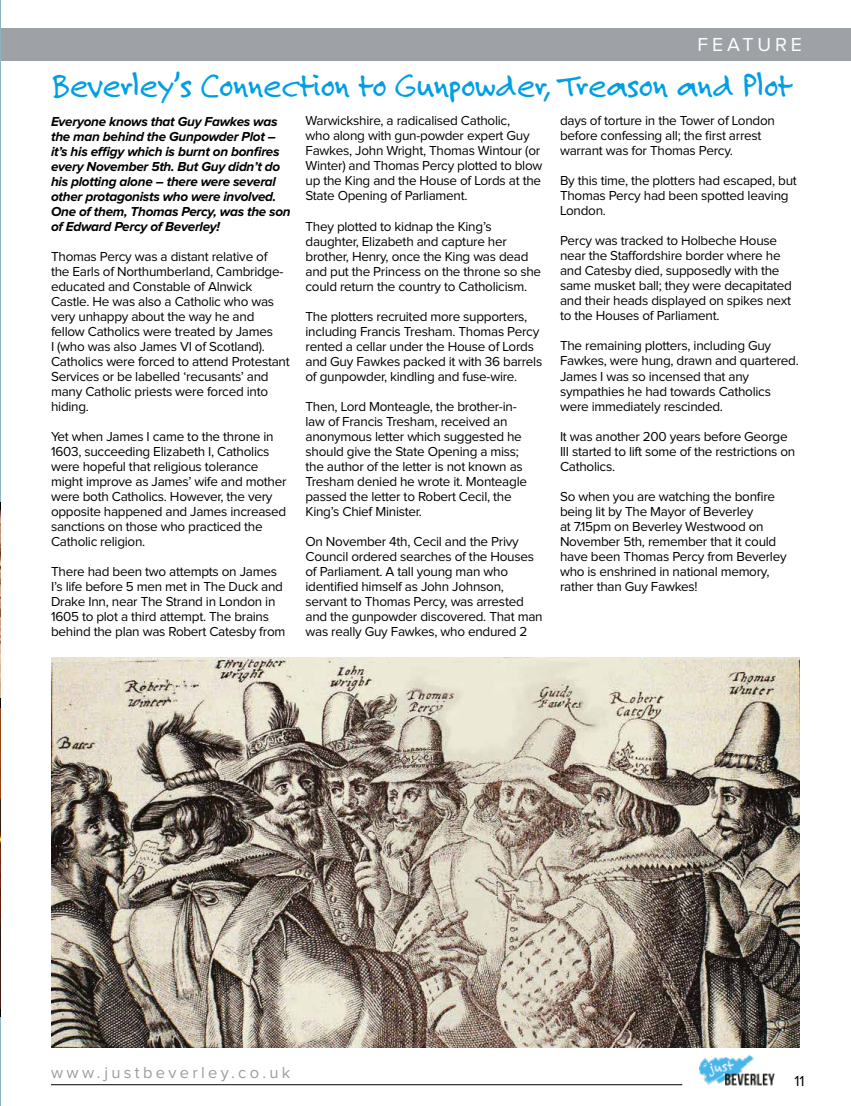
<style>
.page{position:relative;width:851px;height:1106px;background:#fff}
.page>*{position:absolute;margin:0;border:0;box-sizing:border-box;transform-origin:0 0}
.t1{font:36px "Felt Tip Roman";letter-spacing:-.02em;color:#009fe3}
.t2{font:19.5px "Proxima Nova";letter-spacing:.2em;color:#fff}
.t3{font:16.5px "Proxima Nova";letter-spacing:.2em;color:#9d9d9c}
.t4{font:15px "Proxima Nova";color:#000}
.t5{font:13.5px/15px "Proxima Nova";letter-spacing:-.02em;color:#000}
.t6{font:italic 700 13.5px/15px "Proxima Nova";letter-spacing:-.02em;color:#000}
</style>
<div class="page">
<div style="left:0;top:28px;width:850px;height:33px;background:#9ea1a6"></div>
<hr style="left:51px;top:1084px;width:631px;height:1px;background:#000">
<img style="left:699px;top:1055px;width:76px;height:31px">
<img style="left:51px;top:657px;width:748px;height:390px">
<hr style="left:0;top:0;width:1px;height:1106px;background:#8db5c1">
<hr style="left:0;top:502px;width:1px;height:515px;background:#000">
<img style="left:0;top:510px;width:1px;height:188px">
<img style="left:0;top:708px;width:1px;height:300px">
<h2 class="t2" style="left:697px;top:36px;width:106px">FEATURE</h2>
<h1 class="t1" style="left:51px;top:62px;width:743px">Beverley’s Connection to Gunpowder, Treason and Plot</h1>
<p class="t6" style="left:51px;top:114px;width:241px">Everyone knows that Guy Fawkes was the man behind the Gunpowder Plot – it’s his effigy which is burnt on bonfires every November 5th. But Guy didn’t do his plotting alone – there were several other protagonists who were involved.<br>One of them, Thomas Percy, was the son of Edward Percy of Beverley!</p>
<p class="t5" style="left:51px;top:249px;width:240px">Thomas Percy was a distant relative of<br>the Earls of Northumberland, Cambridge&shy;educated and Constable of Alnwick Castle. He was also a Catholic who was very unhappy about the way he and fellow Catholics were treated by James<br>I (who was also James VI of Scotland).<br>Catholics were forced to attend Protestant Services or be labelled ‘recusants’ and many Catholic priests were forced into hiding.</p>
<p class="t5" style="left:51px;top:429px;width:237px">Yet when James I came to the throne in 1603, succeeding Elizabeth I, Catholics were hopeful that religious tolerance might improve as James’ wife and mother were both Catholics. However, the very opposite happened and James increased sanctions on those who practiced the Catholic religion.</p>
<p class="t5" style="left:51px;top:564px;width:236px">There had been two attempts on James I’s life before 5 men met in The Duck and Drake Inn, near The Strand in London in 1605 to plot a third attempt. The brains behind the plan was Robert Catesby from</p>
<p class="t5" style="left:560px;top:114px;width:216px">days of torture in the Tower of London before confessing all; the first arrest warrant was for Thomas Percy.</p>
<p class="t5" style="left:560px;top:174px;width:238px">By this time, the plotters had escaped, but<br>Thomas Percy had been spotted leaving<br>London.</p>
<p class="t5" style="left:560px;top:234px;width:233px">Percy was tracked to Holbeche House near the Staffordshire border where he and Catesby died, supposedly with the same musket ball; they were decapitated and their heads displayed on spikes next to the Houses of Parliament.</p>
<p class="t5" style="left:560px;top:339px;width:240px">The remaining plotters, including Guy Fawkes, were hung, drawn and quartered.<br>James I was so incensed that any sympathies he had towards Catholics were immediately rescinded.</p>
<p class="t5" style="left:560px;top:429px;width:237px">It was another 200 years before George<br>III started to lift some of the restrictions on<br>Catholics.</p>
<p class="t5" style="left:560px;top:489px;width:228px">So when you are watching the bonfire being lit by The Mayor of Beverley<br>at 7.15pm on Beverley Westwood on November 5th, remember that it could have been Thomas Percy from Beverley who is enshrined in national memory, rather than Guy Fawkes!</p>
<p class="t5" style="left:305px;top:114px;width:238px">Warwickshire, a radicalised Catholic,<br>who along with gun-powder expert Guy Fawkes, John Wright, Thomas Wintour (or Winter) and Thomas Percy plotted to blow up the King and the House of Lords at the State Opening of Parliament.</p>
<p class="t5" style="left:305px;top:219px;width:237px">They plotted to kidnap the King’s daughter, Elizabeth and capture her brother, Henry, once the King was dead and put the Princess on the throne so she could return the country to Catholicism.</p>
<p class="t5" style="left:305px;top:309px;width:238px">The plotters recruited more supporters, including Francis Tresham. Thomas Percy rented a cellar under the House of Lords and Guy Fawkes packed it with 36 barrels of gunpowder, kindling and fuse-wire.</p>
<p class="t5" style="left:305px;top:399px;width:223px">Then, Lord Monteagle, the brother-in&shy;law of Francis Tresham, received an anonymous letter which suggested he should give the State Opening a miss; the author of the letter is not known as Tresham denied he wrote it. Monteagle passed the letter to Robert Cecil, the King’s Chief Minister.</p>
<p class="t5" style="left:305px;top:534px;width:239px">On November 4th, Cecil and the Privy Council ordered searches of the Houses of Parliament. A tall young man who identified himself as John Johnson, servant to Thomas Percy, was arrested and the gunpowder discovered. That man was really Guy Fawkes, who endured 2</p>
<p class="t3" style="left:51px;top:1065px;width:241px">www.justbeverley.co.uk</p>
<p class="t4" style="left:794px;top:1073px;width:12px">11</p>
</div>
